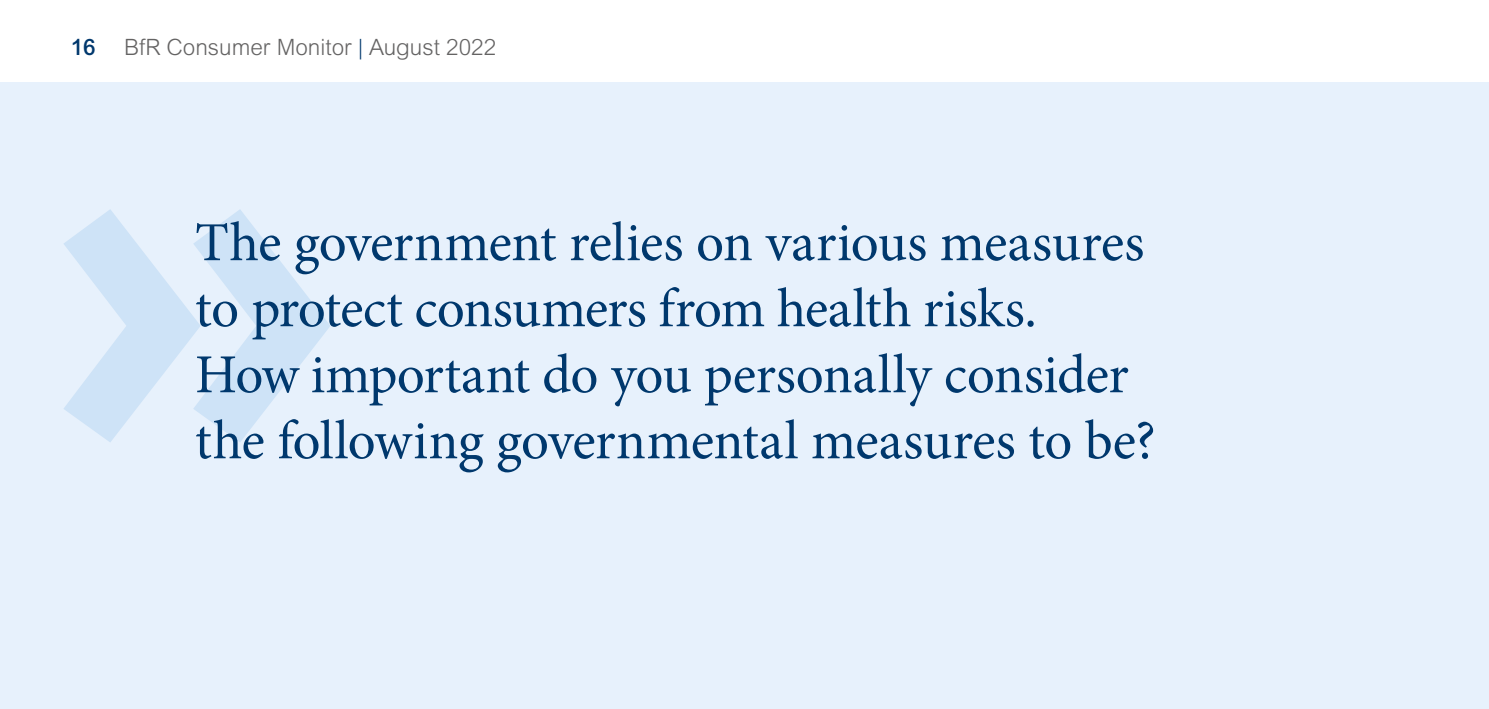
<style>
.page{position:relative;width:1489px;height:709px;background:#fff}
.page>*{position:absolute;margin:0;border:0;box-sizing:border-box;transform-origin:0 0}
.t1{font:900 375px "Meta OT";color:#cee3f7}
.Zitat__Head1{font:55px/66px "Minion Pro";letter-spacing:-.01em;color:#00386d}
.t2{font:300 22.5px "Arial MT Pro";color:#646363}
.t3{font:500 22.5px "Arial MT Pro";color:#00386d}
.s1{color:#00386d}
</style>
<div class="page">
<div style="left:0;top:82px;width:1488px;height:627px;background:#e7f1fc"></div>
<p class="t3" style="left:71px;top:34px;width:26px">16</p>
<p class="t2" style="left:124px;top:33px;width:374px">BfR Consumer Monitor <span class="s1">|</span> August 2022</p>
<h1 class="t1" style="left:46px;top:80px;width:302px">&gt;&gt;</h1>
<h1 class="Zitat__Head1" style="left:195px;top:210px;width:962px">The government relies on various measures to protect consumers from health risks.<br>How important do you personally consider the following governmental measures to be?</h1>
</div>
